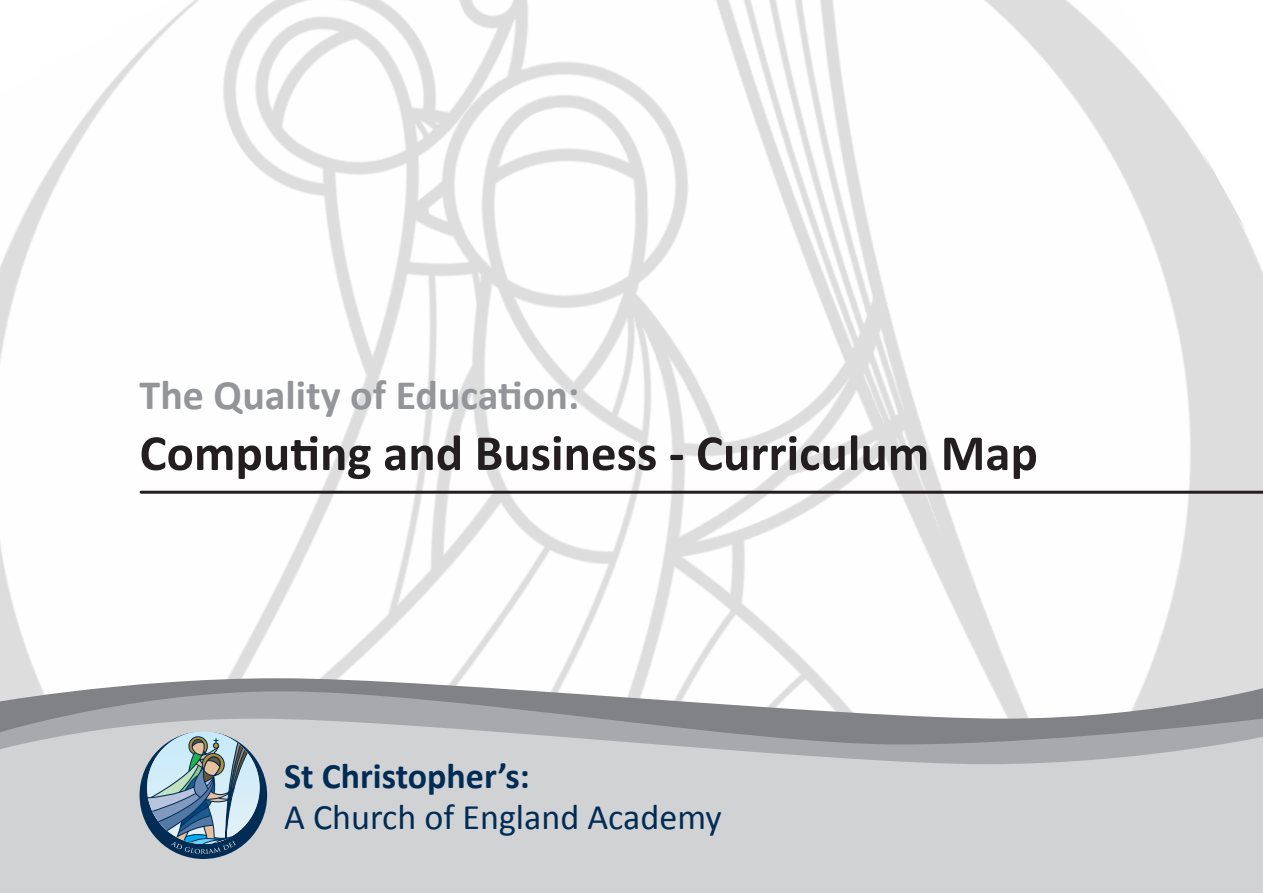
<style>
.page{position:relative;width:1263px;height:893px;background:#fff}
.page>*{position:absolute;margin:0;border:0;box-sizing:border-box;transform-origin:0 0}
.t1{font:700 51px "Calibri";color:#231f20}
.t2{font:700 42px "Calibri";color:#939598}
.t3{font:36px "Calibri";color:#002c55}
.t4{font:700 36px "Calibri";color:#002c55}
</style>
<div class="page">
<img style="left:0;top:0;width:1263px;height:678px">
<svg style="left:0;top:678px;width:1263px;height:13px"></svg>
<svg style="left:0;top:691px;width:1263px;height:28px"></svg>
<svg style="left:0;top:719px;width:1263px;height:174px;background:#c9cacc"></svg>
<svg style="left:140px;top:731px;width:127px;height:128px;background:#8ba3b3"></svg>
<hr style="left:141px;top:491px;width:1122px;height:3px;background:#231f20">
<p class="t2" style="left:140px;top:365px;width:441px">The Quality of Education:</p>
<p class="t1" style="left:140px;top:417px;width:900px">Computing and Business - Curriculum Map</p>
<p class="t4" style="left:284px;top:751px;width:247px">St Christopher’s:</p>
<p class="t3" style="left:284px;top:792px;width:439px">A Church of England Academy</p>
</div>
